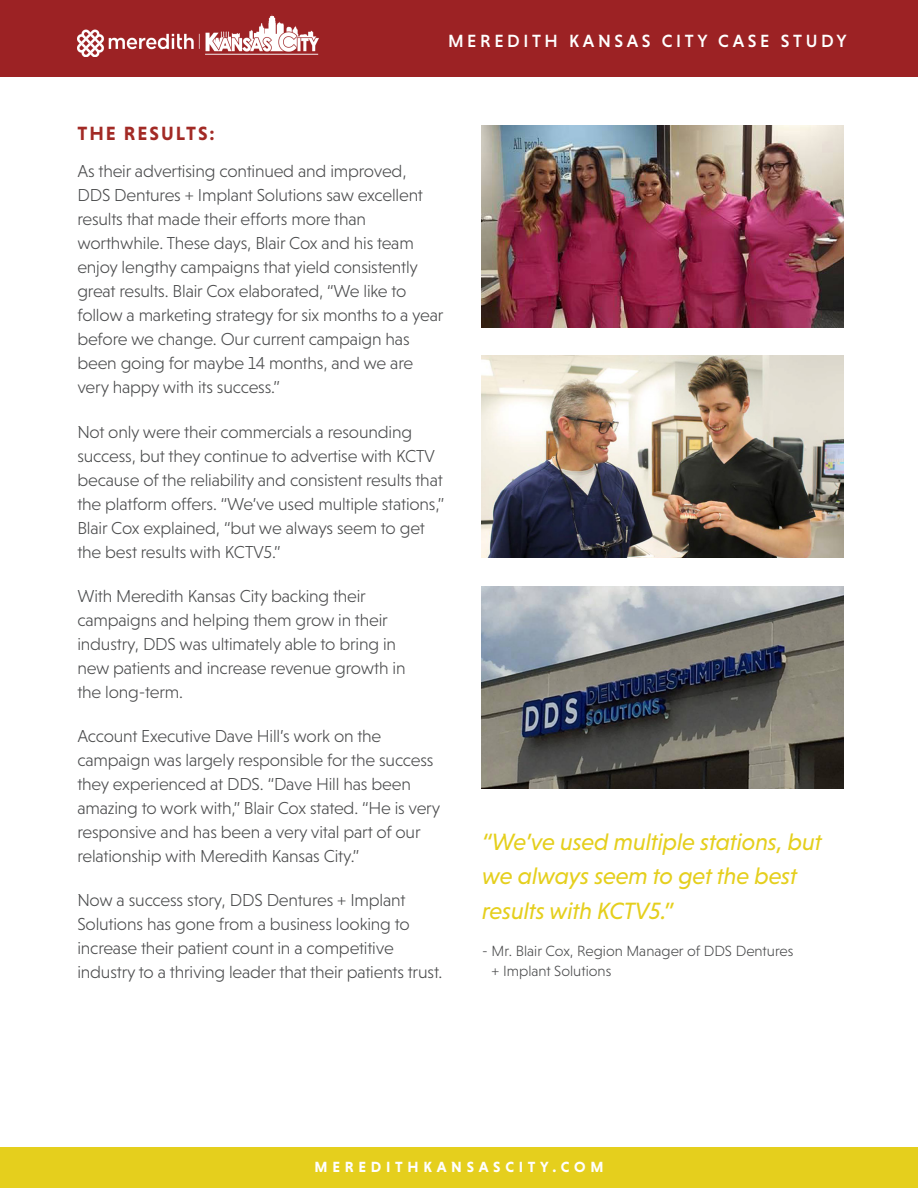
<style>
.page{position:relative;width:918px;height:1188px;background:#fff}
.page>*{position:absolute;margin:0;border:0;box-sizing:border-box;transform-origin:0 0}
.t1{font:italic 24px/34.5px "Niveau Grotesk";letter-spacing:-.01em;color:#e5cf1d}
.t2{font:700 19.5px "Niveau Grotesk";letter-spacing:.1em;color:#a22a25}
.t3{font:500 18px "Niveau Grotesk";letter-spacing:.2em;color:#fff}
.t4{font:300 17.7px/24px "Niveau Grotesk";letter-spacing:-.01em;color:#4b4c4d}
.t5{font:300 15px/19.5px "Niveau Grotesk";color:#4b4c4d}
.t6{font:700 15px "Niveau Grotesk";letter-spacing:.315em;color:#fff}
</style>
<div class="page">
<img style="left:481px;top:586px;width:363px;height:203px">
<img style="left:481px;top:356px;width:363px;height:202px">
<img style="left:481px;top:125px;width:363px;height:202px">
<div style="left:0;top:0;width:918px;height:76px;background:#9c2224"></div>
<img style="left:77px;top:15px;width:242px;height:42px">
<div style="left:0;top:1148px;width:918px;height:40px;background:#e5cf1d"></div>
<p class="t3" style="left:448px;top:30px;width:400px">MEREDITH KANSAS CITY CASE STUDY</p>
<p class="t2" style="left:77px;top:122px;width:139px">THE RESULTS:</p>
<p class="t4" style="left:77px;top:159px;width:368px">As their advertising continued and improved, DDS Dentures + Implant Solutions saw excellent results that made their efforts more than worthwhile. These days, Blair Cox and his team enjoy lengthy campaigns that yield consistently great results. Blair Cox elaborated, “We like to follow a marketing strategy for six months to a year before we change. Our current campaign has been going for maybe 14 months, and we are very happy with its success.”</p>
<p class="t4" style="left:77px;top:420px;width:368px">Not only were their commercials a resounding success, but they continue to advertise with KCTV because of the reliability and consistent results that the platform offers. “We’ve used multiple stations,” Blair Cox explained, “but we always seem to get the best results with KCTV5.”</p>
<p class="t4" style="left:77px;top:584px;width:330px">With Meredith Kansas City backing their campaigns and helping them grow in their industry, DDS was ultimately able to bring in new patients and increase revenue growth in the long-term.</p>
<p class="t4" style="left:77px;top:724px;width:364px">Account Executive Dave Hill’s work on the campaign was largely responsible for the success they experienced at DDS. “Dave Hill has been amazing to work with,” Blair Cox stated. “He is very responsive and has been a very vital part of our relationship with Meredith Kansas City.”</p>
<p class="t4" style="left:77px;top:888px;width:367px">Now a success story, DDS Dentures + Implant Solutions has gone from a business looking to increase their patient count in a competitive industry to a thriving leader that their patients trust.</p>
<p class="t1" style="left:482px;top:824px;width:341px">“We’ve used multiple stations, but we always seem to get the best results with KCTV5.”</p>
<p class="t5" style="left:492px;top:941px;width:303px;text-indent:-9px">- Mr. Blair Cox, Region Manager of DDS Dentures + Implant Solutions</p>
<p class="t6" style="left:315px;top:1159px;width:290px">MEREDITHKANSASCITY.COM</p>
</div>
